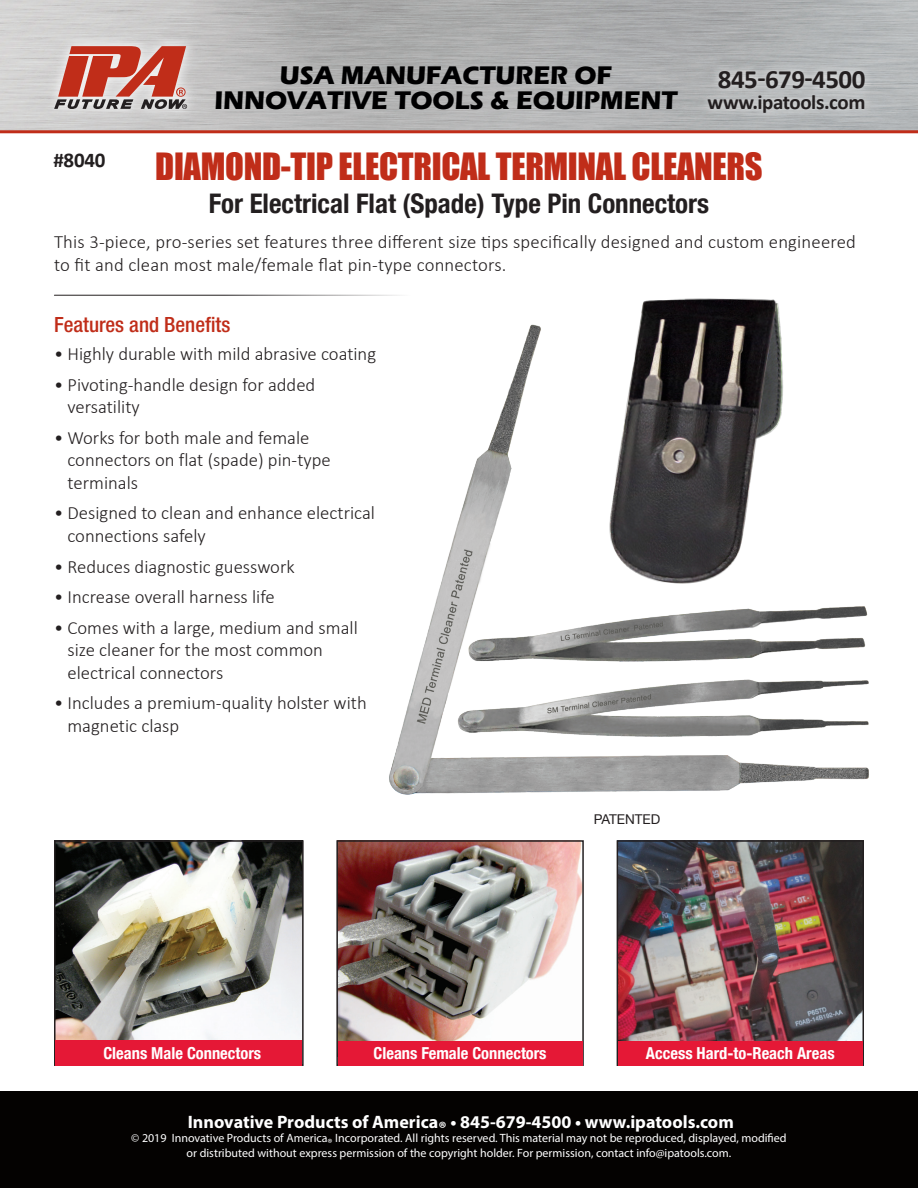
<style>
.page{position:relative;width:918px;height:1188px;background:#fff}
.page>*{position:absolute;margin:0;border:0;box-sizing:border-box;transform-origin:0 0}
.t1{font:34.5px "Impact";letter-spacing:-.01em;color:#c02d19}
.t2{font:700 condensed 27px "Helvetica Neue LT Com";color:#231f20}
.t3{font:700 26.4px "Calibri";letter-spacing:-.02em;color:#231f20}
.t4{font:700 26.25px/25.5px "Eras ITC";color:#000001;text-align:center}
.t5{font:500 condensed 21px "Helvetica Neue LT Com";color:#c02d19}
.Product_Number{font:700 21px "Calibri";color:#231f20}
.t6{font:700 20.55px "Calibri";letter-spacing:-.02em;color:#231f20}
.t7{font:300 18.75px/22.5px "Calibri";color:#231f20}
.t8{font:700 18px "Myriad Pro";color:#fff}
.t9{font:700 condensed 16.5px "Helvetica Neue LT Com";color:#fff}
.t10{font:13.5px "Helvetica Neue LT Com";color:#231f20}
.t11{font:12px/14.4px "Myriad Pro";color:#fff;text-align:center}
</style>
<div class="page">
<img style="left:389px;top:324px;width:480px;height:471px">
<img style="left:568px;top:298px;width:254px;height:297px">
<img style="left:57px;top:843px;width:244px;height:198px">
<div style="left:54px;top:840px;width:250px;height:226px;border:2px solid #231f20"></div>
<img style="left:339px;top:843px;width:242px;height:198px">
<div style="left:336px;top:840px;width:248px;height:226px;border:2px solid #231f20"></div>
<img style="left:620px;top:843px;width:241px;height:198px">
<div style="left:617px;top:840px;width:247px;height:226px;border:2px solid #231f20"></div>
<div style="left:618px;top:1041px;width:244px;height:25px;background:#e51836"></div>
<div style="left:56px;top:1041px;width:246px;height:25px;background:#e51836"></div>
<div style="left:338px;top:1041px;width:244px;height:25px;background:#e51836"></div>
<hr style="left:54px;top:295px;width:357px;height:1px;background:#231f20">
<div style="left:0;top:1092px;width:918px;height:96px;background:#040201"></div>
<div style="left:699px;top:62px;width:175px;height:60px;background:#fff;opacity:.75"></div>
<hr style="left:0;top:130px;width:918px;height:3px;background:#c02d19">
<div style="left:35px;top:23px;width:173px;height:108px;background:#fff;opacity:.29"></div>
<div style="left:50px;top:38px;width:145px;height:78px;background:#fff;opacity:.75"></div>
<svg style="left:54px;top:46px;width:133px;height:64px;background:#c07369"></svg>
<p class="Product_Number" style="left:53px;top:146px;width:54px">#8040</p>
<p class="t4" style="left:214px;top:62px;width:465px">USA MANUFACTURER OF<br>INNOVATIVE TOOLS &amp; EQUIPMENT</p>
<p class="t3" style="left:718px;top:62px;width:149px">845-679-4500</p>
<p class="t6" style="left:708px;top:89px;width:159px">www.ipatools.com</p>
<p class="t1" style="left:155px;top:139px;width:609px">DIAMOND-TIP ELECTRICAL TERMINAL CLEANERS</p>
<p class="t2" style="left:209px;top:187px;width:502px">For Electrical Flat (Spade) Type Pin Connectors</p>
<p class="t7" style="left:54px;top:230px;width:804px">This 3-piece, pro-series set features three different size tips specifically designed and custom engineered to fit and clean most male/female flat pin-type connectors.</p>
<p class="t5" style="left:54px;top:312px;width:178px">Features and Benefits</p>
<p class="t7" style="left:54px;top:342px;width:324px">• Highly durable with mild abrasive coating</p>
<p class="t7" style="left:68px;top:372px;width:249px;text-indent:-14px">• Pivoting-handle design for added versatility</p>
<p class="t7" style="left:68px;top:425px;width:265px;text-indent:-14px">• Works for both male and female connectors on flat (spade) pin-type terminals</p>
<p class="t7" style="left:68px;top:501px;width:309px;text-indent:-14px">• Designed to clean and enhance electrical connections safely</p>
<p class="t7" style="left:54px;top:554px;width:242px">• Reduces diagnostic guesswork</p>
<p class="t7" style="left:54px;top:585px;width:222px">• Increase overall harness life</p>
<p class="t7" style="left:68px;top:615px;width:292px;text-indent:-14px">• Comes with a large, medium and small size cleaner for the most common electrical connectors</p>
<p class="t7" style="left:68px;top:691px;width:301px;text-indent:-14px">• Includes a premium-quality holster with magnetic clasp</p>
<p class="t10" style="left:594px;top:811px;width:68px">PATENTED</p>
<p class="t9" style="left:103px;top:1043px;width:159px">Cleans Male Connectors</p>
<p class="t9" style="left:374px;top:1044px;width:175px">Cleans Female Connectors</p>
<p class="t9" style="left:646px;top:1044px;width:190px">Access Hard-to-Reach Areas</p>
<p class="t8" style="left:188px;top:1110px;width:548px">Innovative Products of America® • 845-679-4500 • www.ipatools.com</p>
<p class="t11" style="left:131px;top:1131px;width:657px">© 2019 Innovative Products of America® Incorporated. All rights reserved. This material may not be reproduced, displayed, modified or distributed without express permission of the copyright holder. For permission, contact info@ipatools.com.</p>
</div>
